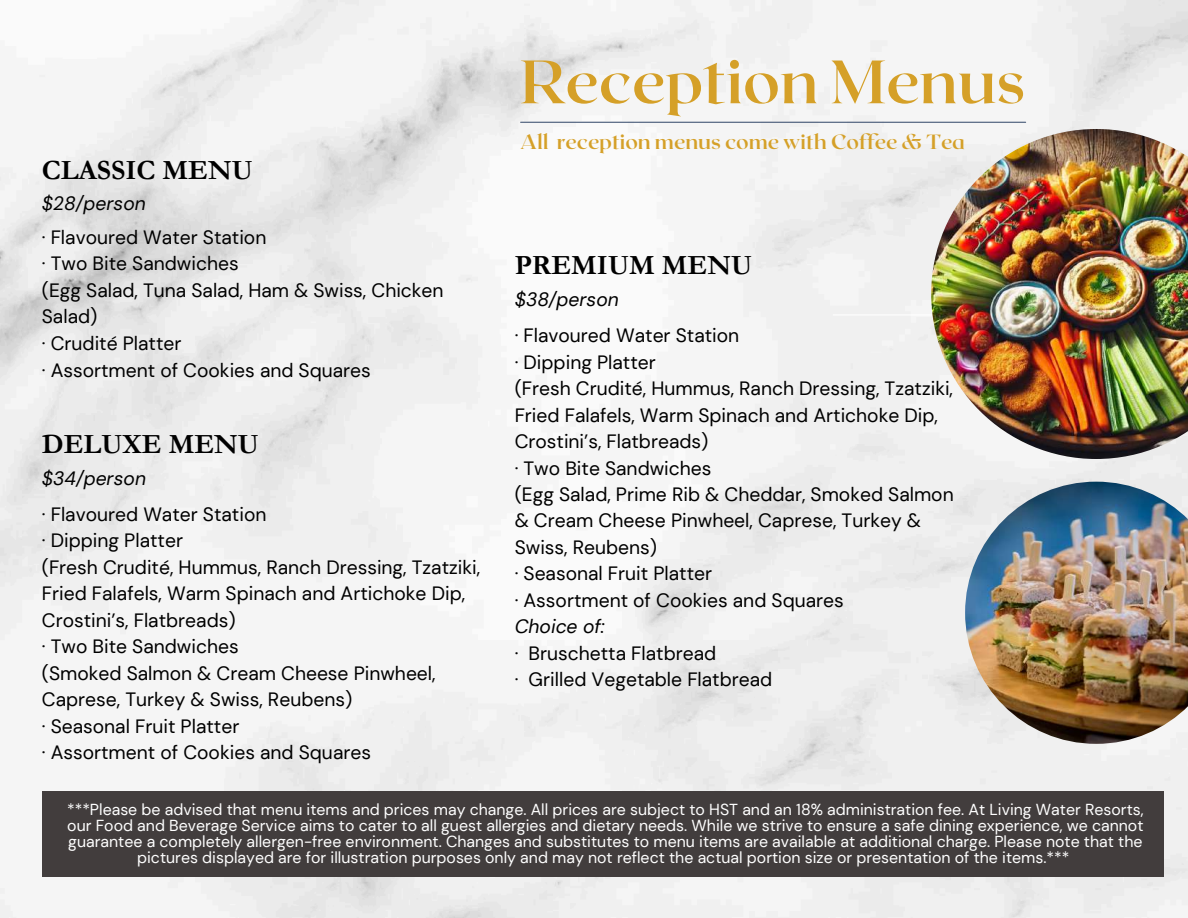
<style>
.page{position:relative;width:1188px;height:918px;background:#fff}
.page>*{position:absolute;margin:0;border:0;box-sizing:border-box;transform-origin:0 0}
.t1{font:700 61.05px "Roxborough CF";color:#d5a028}
.t2{font:700 28.05px "Garamond";color:#000}
.t3{font:700 20.55px "Roxborough CF";color:#d5a028}
.t4{font:19.2px/26.4px "DM Sans";color:#000}
.t5{font:italic 19.2px "DM Sans";color:#000}
.t6{font:15.9px/15.9px "DM Sans";color:#fff;text-align:center}
</style>
<div class="page">
<img style="left:0;top:0;width:1188px;height:918px">
<hr style="left:833px;top:314px;width:112px;height:2px;background:#fff">
<hr style="left:521px;top:122px;width:505px;height:1px;background:#455876">
<div style="left:42px;top:791px;width:1121px;height:86px;background:#423d3d"></div>
<img style="left:965px;top:482px;width:223px;height:262px">
<img style="left:931px;top:129px;width:257px;height:330px">
<h1 class="t1" style="left:520px;top:42px;width:507px">Reception Menus</h1>
<h2 class="t2" style="left:42px;top:155px;width:213px">CLASSIC MENU</h2>
<p class="t5" style="left:42px;top:191px;width:105px">$28/person</p>
<p class="t4" style="left:42px;top:224px;width:403px">· Flavoured Water Station<br>· Two Bite Sandwiches<br>(Egg Salad, Tuna Salad, Ham &amp; Swiss, Chicken<br>Salad)<br>· Crudité Platter<br>· Assortment of Cookies and Squares</p>
<h2 class="t2" style="left:42px;top:429px;width:219px">DELUXE MENU</h2>
<p class="t5" style="left:42px;top:466px;width:106px">$34/person</p>
<p class="t4" style="left:42px;top:501px;width:440px">· Flavoured Water Station<br>· Dipping Platter<br>(Fresh Crudité, Hummus, Ranch Dressing, Tzatziki,<br>Fried Falafels, Warm Spinach and Artichoke Dip,<br>Crostini’s, Flatbreads)<br>· Two Bite Sandwiches<br>(Smoked Salmon &amp; Cream Cheese Pinwheel,<br>Caprese, Turkey &amp; Swiss, Reubens)<br>· Seasonal Fruit Platter<br>· Assortment of Cookies and Squares</p>
<p class="t3" style="left:520px;top:128px;width:447px">All reception menus come with Coffee &amp; Tea</p>
<h2 class="t2" style="left:515px;top:250px;width:239px">PREMIUM MENU</h2>
<p class="t5" style="left:515px;top:287px;width:106px">$38/person</p>
<p class="t4" style="left:515px;top:323px;width:441px">· Flavoured Water Station<br>· Dipping Platter<br>(Fresh Crudité, Hummus, Ranch Dressing, Tzatziki,<br>Fried Falafels, Warm Spinach and Artichoke Dip,<br>Crostini’s, Flatbreads)<br>· Two Bite Sandwiches<br>(Egg Salad, Prime Rib &amp; Cheddar, Smoked Salmon &amp; Cream Cheese Pinwheel, Caprese, Turkey &amp;<br>Swiss, Reubens)<br>· Seasonal Fruit Platter<br>· Assortment of Cookies and Squares</p>
<p class="t5" style="left:515px;top:614px;width:92px">Choice of:</p>
<p class="t4" style="left:515px;top:640px;width:259px">· Bruschetta Flatbread<br>· Grilled Vegetable Flatbread</p>
<p class="t6" style="left:67px;top:802px;width:1078px">***Please be advised that menu items and prices may change. All prices are subject to HST and an 18% administration fee. At Living Water Resorts, our Food and Beverage Service aims to cater to all guest allergies and dietary needs. While we strive to ensure a safe dining experience, we cannot guarantee a completely allergen-free environment. Changes and substitutes to menu items are available at additional charge. Please note that the pictures displayed are for illustration purposes only and may not reflect the actual portion size or presentation of the items.***</p>
</div>
